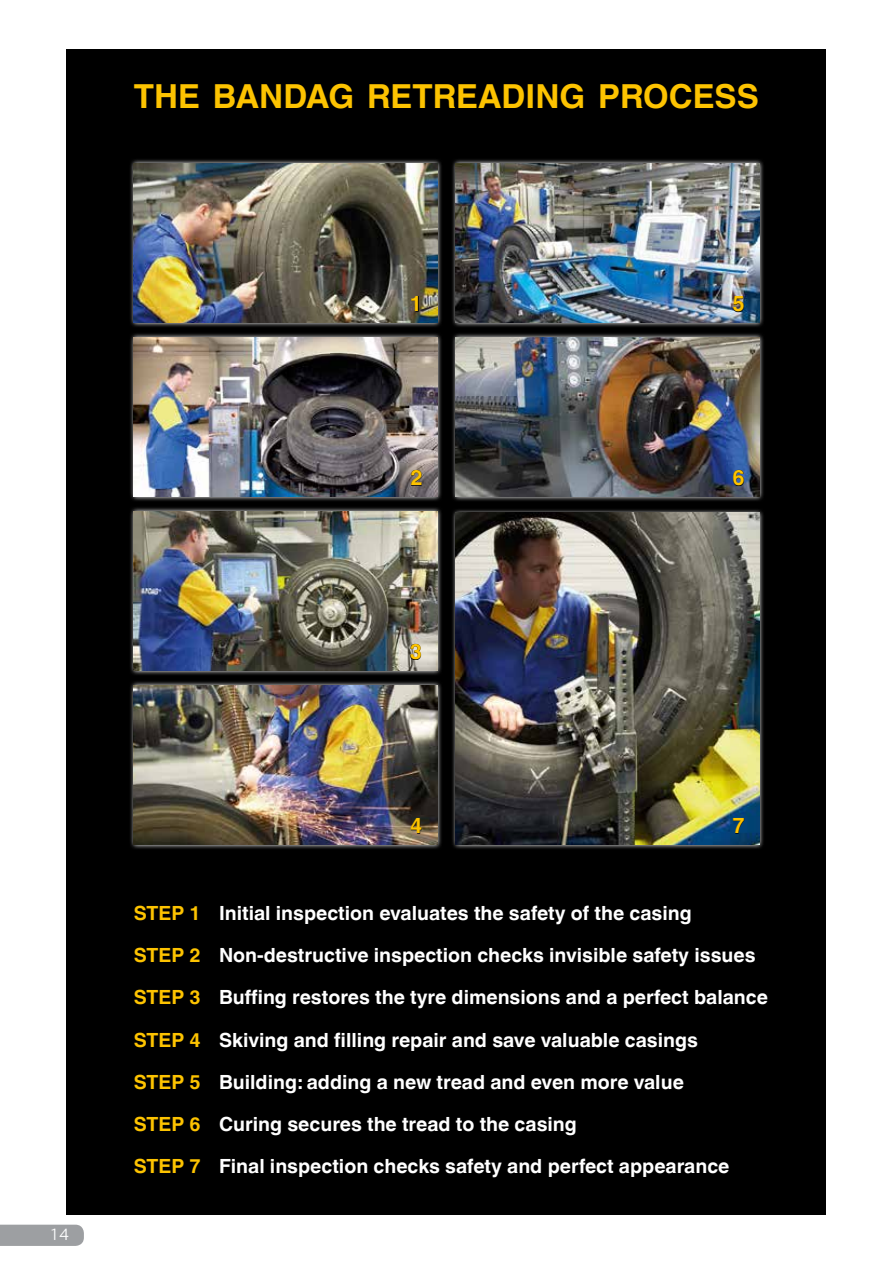
<style>
.page{position:relative;width:893px;height:1263px;background:#fff}
.page>*{position:absolute;margin:0;border:0;box-sizing:border-box;transform-origin:0 0}
.t1{font:700 33px "Helvetica Linotype";color:#fdc300}
.t2{font:700 21.45px "Helvetica Linotype";color:#fdc300}
.t3{font:700 19.5px/42.2px "Helvetica Linotype";color:#fff}
.t4{font:300 16.5px "Praxis Com";color:#fff}
.s1{color:#fdc300}
</style>
<div class="page">
<div style="left:0;top:1225px;width:84px;height:21px;background:#9d9fa2"></div>
<div style="left:67px;top:49px;width:759px;height:1165px;background:#000"></div>
<svg style="left:130px;top:333px;width:312px;height:168px"></svg>
<img style="left:134px;top:337px;width:303px;height:159px">
<svg style="left:130px;top:507px;width:312px;height:168px"></svg>
<img style="left:134px;top:511px;width:303px;height:159px">
<svg style="left:130px;top:159px;width:312px;height:168px"></svg>
<img style="left:134px;top:163px;width:303px;height:159px">
<svg style="left:130px;top:681px;width:312px;height:168px"></svg>
<img style="left:134px;top:685px;width:303px;height:159px">
<svg style="left:452px;top:333px;width:312px;height:168px"></svg>
<img style="left:456px;top:337px;width:303px;height:159px">
<svg style="left:452px;top:509px;width:312px;height:340px"></svg>
<img style="left:456px;top:513px;width:303px;height:331px">
<svg style="left:452px;top:159px;width:312px;height:168px"></svg>
<img style="left:456px;top:163px;width:303px;height:159px">
<svg style="left:411px;top:296px;width:8px;height:16px"></svg>
<svg style="left:411px;top:470px;width:11px;height:16px"></svg>
<svg style="left:411px;top:818px;width:11px;height:16px"></svg>
<svg style="left:733px;top:296px;width:11px;height:16px"></svg>
<svg style="left:410px;top:644px;width:12px;height:16px"></svg>
<svg style="left:733px;top:818px;width:12px;height:16px"></svg>
<svg style="left:733px;top:470px;width:12px;height:16px"></svg>
<h1 class="t1" style="left:134px;top:77px;width:626px">the bandag retreading process</h1>
<p class="t4" style="left:49px;top:1225px;width:22px">14</p>
<p class="t2" style="left:410px;top:291px;width:14px">1</p>
<p class="t2" style="left:732px;top:291px;width:14px">5</p>
<p class="t2" style="left:410px;top:465px;width:14px">2</p>
<p class="t2" style="left:732px;top:465px;width:14px">6</p>
<p class="t2" style="left:410px;top:639px;width:14px">3</p>
<p class="t2" style="left:410px;top:813px;width:14px">4</p>
<p class="t2" style="left:732px;top:813px;width:14px">7</p>
<p class="t3" style="left:134px;top:892px;width:635px"><span class="s1">step 1</span> initial inspection evaluates the safety of the casing<br><span class="s1">step 2</span> non-destructive inspection checks invisible safety issues <span class="s1">step 3</span> Buffing restores the tyre dimensions and a perfect balance <span class="s1">step 4</span> Skiving and filling repair and save valuable casings<br><span class="s1">step 5</span> Building: adding a new tread and even more value<br><span class="s1">step 6</span> curing secures the tread to the casing<br><span class="s1">step 7</span> Final inspection checks safety and perfect appearance</p>
</div>
